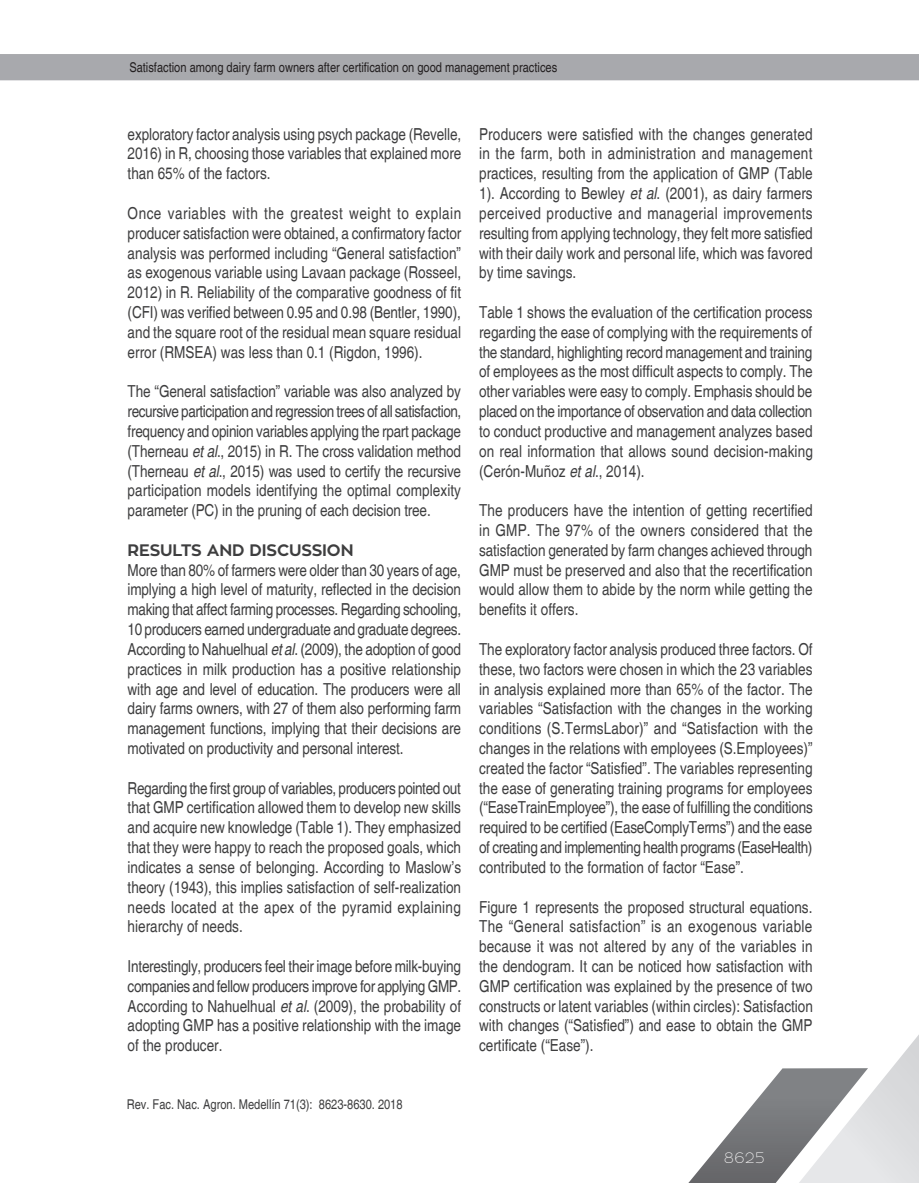
<style>
.page{position:relative;width:919px;height:1183px;background:#fff}
.page>*{position:absolute;margin:0;border:0;box-sizing:border-box;transform-origin:0 0}
.t1{font:condensed 16.5px/19.8px "Helvetica";color:#3e3e3f;text-align:justify}
.t2{font:700 16.5px "Zona Pro";letter-spacing:-.01em;color:#3e3e3f}
.t3{font:100 15px "Zona Pro";color:#fff}
.t4{font:condensed 13.5px "Helvetica";color:#231f20}
.t5{font:condensed 13.5px "Helvetica";color:#3e3e3f}
.s1{font-style:italic}
</style>
<div class="page">
<svg style="left:689px;top:1036px;width:229px;height:146px"></svg>
<div style="left:0;top:54px;width:918px;height:26px;background:#a8a9ad"></div>
<p class="t4" style="left:129px;top:59px;width:429px">Satisfaction among dairy farm owners after certification on good management practices</p>
<p class="t1" style="left:128px;top:124px;width:335px">exploratory factor analysis using psych package (Revelle, 2016) in R, choosing those variables that explained more than 65% of the factors.</p>
<p class="t1" style="left:128px;top:203px;width:335px">Once variables with the greatest weight to explain producer satisfaction were obtained, a confirmatory factor analysis was performed including “General satisfaction” as exogenous variable using Lavaan package (Rosseel, 2012) in R. Reliability of the comparative goodness of fit (CFI) was verified between 0.95 and 0.98 (Bentler, 1990), and the square root of the residual mean square residual error (RMSEA) was less than 0.1 (Rigdon, 1996).</p>
<p class="t1" style="left:128px;top:381px;width:335px">The “General satisfaction” variable was also analyzed by recursive participation and regression trees of all satisfaction, frequency and opinion variables applying the rpart package (Therneau <span class="s1">et al</span>., 2015) in R. The cross validation method (Therneau <span class="s1">et al</span>., 2015) was used to certify the recursive participation models identifying the optimal complexity parameter (PC) in the pruning of each decision tree.</p>
<p class="t2" style="left:128px;top:539px;width:227px">RESULTS AND DISCUSSION</p>
<p class="t1" style="left:128px;top:560px;width:335px">More than 80% of farmers were older than 30 years of age, implying a high level of maturity, reflected in the decision making that affect farming processes. Regarding schooling, 10 producers earned undergraduate and graduate degrees.<br>According to Nahuelhual <span class="s1">et al</span>. (2009), the adoption of good practices in milk production has a positive relationship with age and level of education. The producers were all dairy farms owners, with 27 of them also performing farm management functions, implying that their decisions are motivated on productivity and personal interest.</p>
<p class="t1" style="left:128px;top:777px;width:335px">Regarding the first group of variables, producers pointed out that GMP certification allowed them to develop new skills and acquire new knowledge (Table 1). They emphasized that they were happy to reach the proposed goals, which indicates a sense of belonging. According to Maslow’s theory (1943), this implies satisfaction of self-realization needs located at the apex of the pyramid explaining hierarchy of needs.</p>
<p class="t1" style="left:128px;top:956px;width:335px">Interestingly, producers feel their image before milk-buying companies and fellow producers improve for applying GMP.<br>According to Nahuelhual <span class="s1">et al</span>. (2009), the probability of adopting GMP has a positive relationship with the image of the producer.</p>
<p class="t5" style="left:127px;top:1095px;width:277px">Rev. Fac. Nac. Agron. Medellín 71(3): 8623-8630. 2018</p>
<p class="t1" style="left:479px;top:124px;width:335px">Producers were satisfied with the changes generated in the farm, both in administration and management practices, resulting from the application of GMP (Table 1). According to Bewley <span class="s1">et al</span>. (2001), as dairy farmers perceived productive and managerial improvements resulting from applying technology, they felt more satisfied with their daily work and personal life, which was favored by time savings.</p>
<p class="t1" style="left:479px;top:302px;width:335px">Table 1 shows the evaluation of the certification process regarding the ease of complying with the requirements of the standard, highlighting record management and training of employees as the most difficult aspects to comply. The other variables were easy to comply. Emphasis should be placed on the importance of observation and data collection to conduct productive and management analyzes based on real information that allows sound decision-making (Cerón-Muñoz <span class="s1">et al</span>., 2014).</p>
<p class="t1" style="left:479px;top:500px;width:335px">The producers have the intention of getting recertified in GMP. The 97% of the owners considered that the satisfaction generated by farm changes achieved through GMP must be preserved and also that the recertification would allow them to abide by the norm while getting the benefits it offers.</p>
<p class="t1" style="left:479px;top:639px;width:335px">The exploratory factor analysis produced three factors. Of these, two factors were chosen in which the 23 variables in analysis explained more than 65% of the factor. The variables “Satisfaction with the changes in the working conditions (S.TermsLabor)” and “Satisfaction with the changes in the relations with employees (S.Employees)” created the factor “Satisfied”. The variables representing the ease of generating training programs for employees (“EaseTrainEmployee”), the ease of fulfilling the conditions required to be certified (EaseComplyTerms”) and the ease of creating and implementing health programs (EaseHealth) contributed to the formation of factor “Ease”.</p>
<p class="t1" style="left:479px;top:896px;width:335px">Figure 1 represents the proposed structural equations.<br>The “General satisfaction” is an exogenous variable because it was not altered by any of the variables in the dendogram. It can be noticed how satisfaction with GMP certification was explained by the presence of two constructs or latent variables (within circles): Satisfaction with changes (“Satisfied”) and ease to obtain the GMP certificate (“Ease”).</p>
<p class="t3" style="left:724px;top:1148px;width:42px">8625</p>
</div>
